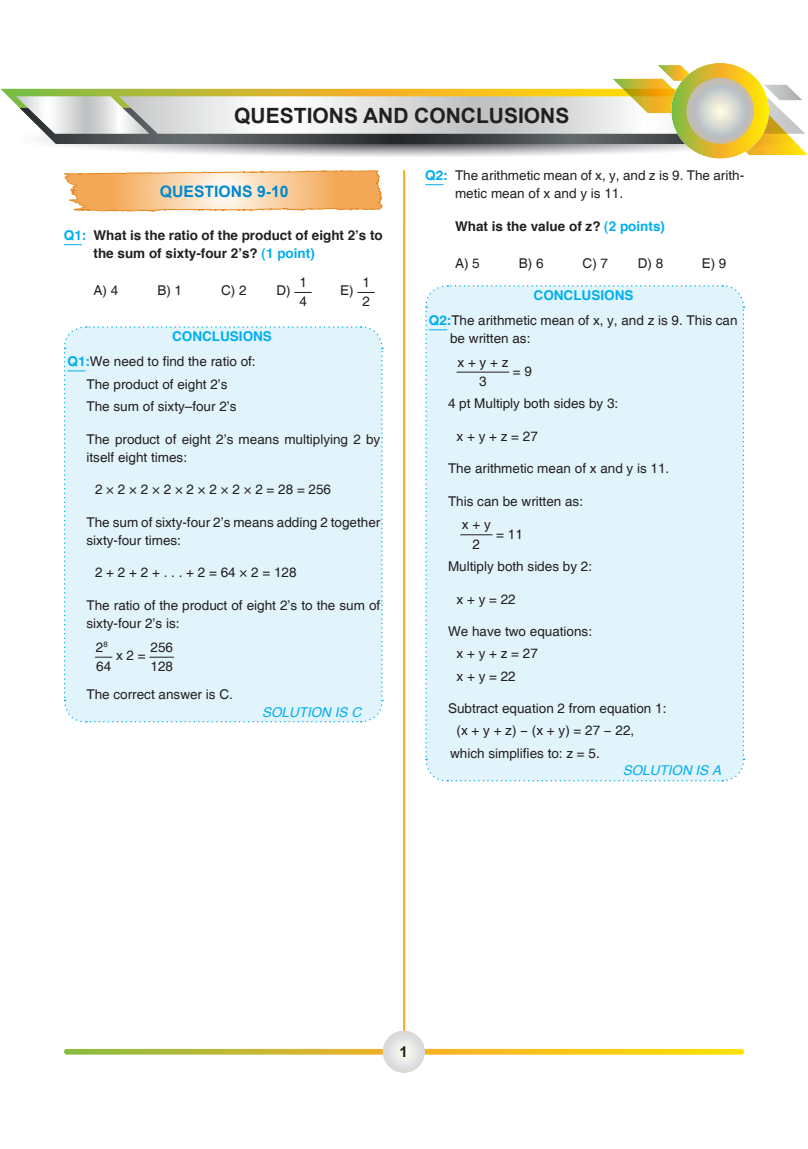
<style>
.page{position:relative;width:808px;height:1149px;background:#fff}
.page>*{position:absolute;margin:0;border:0;box-sizing:border-box;transform-origin:0 0}
.t1{font:700 21px "Arial";color:#231f20}
.t2{font:700 15.75px "Arial";color:#0089cf}
.t3{font:700 15px "Arial";color:#231f20}
.t4{font:13.5px/18px "Helvetica";color:#231f20}
.t5{font:700 13.5px/18px "Helvetica";color:#231f20}
.t6{font:italic 13.5px "Helvetica";color:#00aeef}
.s1{font-family:"Swis 721 BT Bold";font-weight:400;color:#00aeef}
.s2{color:#00aeef}
.s3{font-weight:700;color:#00aeef}
.s4{font-family:"Swis 721 BT Bold";color:#00aeef}
</style>
<div class="page">
<svg style="left:0;top:63px;width:808px;height:96px"></svg>
<svg style="left:686px;top:78px;width:68px;height:66px"></svg>
<svg style="left:64px;top:1048px;width:680px;height:6px"></svg>
<svg style="left:383px;top:1030px;width:42px;height:42px"></svg>
<hr style="left:403px;top:170px;width:2px;height:860px;background:#f7b026">
<svg style="left:64px;top:170px;width:319px;height:41px"></svg>
<svg style="left:425px;top:184px;width:19px;height:1px"></svg>
<svg style="left:64px;top:244px;width:18px;height:1px"></svg>
<svg style="left:294px;top:292px;width:18px;height:1px"></svg>
<svg style="left:357px;top:292px;width:18px;height:1px"></svg>
<div style="left:63px;top:326px;width:320px;height:397px;background:#e1f4fc"></div>
<div style="left:425px;top:285px;width:320px;height:497px;background:#e1f4fc"></div>
<h1 class="t1" style="left:234px;top:103px;width:337px">QUESTIONS AND CONCLUSIONS</h1>
<p class="t2" style="left:160px;top:182px;width:130px">QUESTIONS 9-10</p>
<p class="t5" style="left:94px;top:227px;width:291px;text-indent:-30px"><span class="s1">Q1:</span> What is the ratio of the product of eight 2’s to the sum of sixty-four 2’s? <span class="s2">(1 point)</span></p>
<p class="t4" style="left:94px;top:283px;width:26px">A) 4</p>
<p class="t4" style="left:157px;top:283px;width:26px">B) 1</p>
<p class="t4" style="left:221px;top:283px;width:27px">C) 2</p>
<p class="t4" style="left:276px;top:283px;width:16px">D)</p>
<p class="t4" style="left:299px;top:274px;width:9px;line-height:19.2px">1<br>4</p>
<p class="t4" style="left:340px;top:283px;width:15px">E)</p>
<p class="t4" style="left:362px;top:274px;width:9px;line-height:19.2px">1<br>2</p>
<p class="t4" style="left:67px;top:324px;width:206px;line-height:25.2px;text-indent:105px"><span class="s3">CONCLUSIONS<br></span><span class="s4">Q1:</span>We need to find the ratio of:</p>
<p class="t4" style="left:87px;top:374px;width:152px;line-height:22.2px">The product of eight 2’s<br>The sum of sixty–four 2’s</p>
<p class="t4" style="left:87px;top:431px;width:295px">The product of eight 2’s means multiplying 2 by itself eight times:</p>
<p class="t4" style="left:95px;top:481px;width:238px">2 × 2 × 2 × 2 × 2 × 2 × 2 × 2 = 28 = 256</p>
<p class="t4" style="left:87px;top:514px;width:295px">The sum of sixty-four 2’s means adding 2 together sixty-four times:</p>
<p class="t4" style="left:95px;top:564px;width:203px">2 + 2 + 2 + . . . + 2 = 64 × 2 = 128</p>
<p class="t4" style="left:87px;top:597px;width:295px">The ratio of the product of eight 2’s to the sum of sixty-four 2’s is:</p>
<p class="t4" style="left:96px;top:638px;width:17px;line-height:19.2px">2<sup>8<br></sup>64</p>
<p class="t4" style="left:116px;top:647px;width:31px">x 2 =</p>
<p class="t4" style="left:151px;top:638px;width:24px;line-height:19.2px">256<br>128</p>
<p class="t4" style="left:87px;top:686px;width:148px">The correct answer is C.</p>
<p class="t6" style="left:262px;top:703px;width:101px">SOLUTION IS C</p>
<p class="t4" style="left:455px;top:168px;width:291px;text-indent:-30px"><span class="s4">Q2:</span> The arithmetic mean of x, y, and z is 9. The arith&shy;metic mean of x and y is 11.</p>
<p class="t5" style="left:455px;top:218px;width:212px">What is the value of z? <span class="s2">(2 points)</span></p>
<p class="t4" style="left:455px;top:255px;width:26px">A) 5</p>
<p class="t4" style="left:519px;top:255px;width:26px">B) 6</p>
<p class="t4" style="left:583px;top:255px;width:27px">C) 7</p>
<p class="t4" style="left:638px;top:255px;width:27px">D) 8</p>
<p class="t4" style="left:702px;top:255px;width:26px">E) 9</p>
<p class="t4" style="left:429px;top:284px;width:310px;line-height:25.2px;text-align:center"><span class="s3">CONCLUSIONS<br></span><span class="s4">Q2:</span>The arithmetic mean of x, y, and z is 9. This can</p>
<p class="t4" style="left:457px;top:327px;width:74px;line-height:23.4px;text-indent:-7px">be written as: x + y + z</p>
<p class="t4" style="left:479px;top:373px;width:9px">3</p>
<p class="t4" style="left:513px;top:363px;width:21px">= 9</p>
<p class="t4" style="left:448px;top:395px;width:172px">4 pt Multiply both sides by 3:</p>
<p class="t4" style="left:456px;top:428px;width:83px">x + y + z = 27</p>
<p class="t4" style="left:448px;top:461px;width:223px">The arithmetic mean of x and y is 11.</p>
<p class="t4" style="left:462px;top:490px;width:123px;line-height:23.4px;text-indent:-14px">This can be written as: x + y</p>
<p class="t4" style="left:472px;top:536px;width:9px">2</p>
<p class="t4" style="left:496px;top:526px;width:28px">= 11</p>
<p class="t4" style="left:448px;top:557px;width:146px">Multiply both sides by 2:</p>
<p class="t4" style="left:456px;top:591px;width:61px">x + y = 22</p>
<p class="t4" style="left:456px;top:620px;width:137px;line-height:22.2px;text-indent:-9px">We have two equations: x + y + z = 27<br>x + y = 22</p>
<p class="t4" style="left:448px;top:699px;width:220px">Subtract equation 2 from equation 1:</p>
<p class="t4" style="left:456px;top:722px;width:179px">(x + y + z) − (x + y) = 27 − 22,</p>
<p class="t4" style="left:450px;top:744px;width:151px">which simplifies to: z = 5.</p>
<p class="t6" style="left:623px;top:762px;width:100px">SOLUTION IS A</p>
<p class="t3" style="left:400px;top:1042px;width:10px">1</p>
</div>
